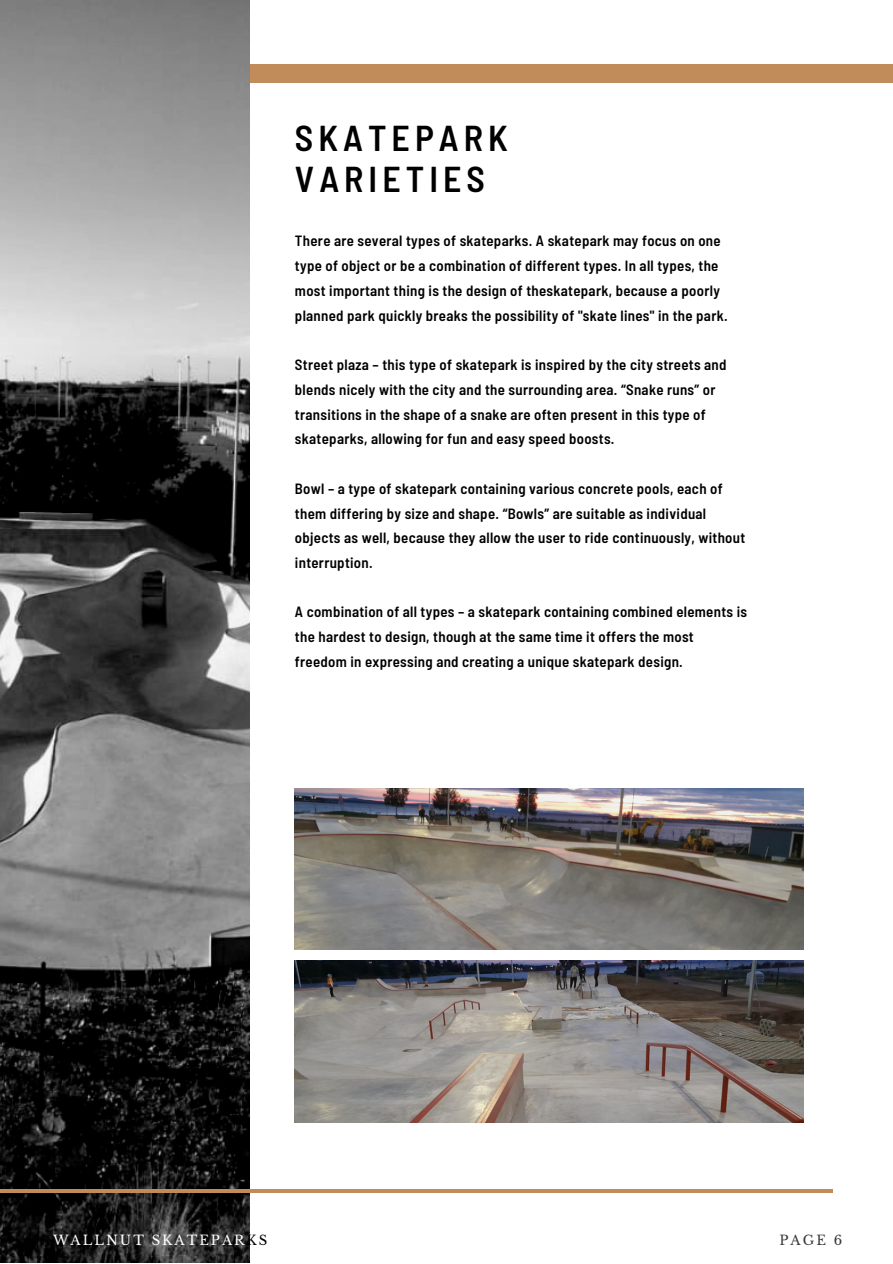
<style>
.page{position:relative;width:893px;height:1264px;background:#fff}
.page>*{position:absolute;margin:0;border:0;box-sizing:border-box;transform-origin:0 0}
.t1{font:600 semi-condensed 35.85px/41.5px "Barlow";letter-spacing:.14em;color:#000}
.t2{font:600 semi-condensed 14.85px/24.8px "Barlow";letter-spacing:.02em;color:#000}
.t3{font:13.2px "Libre Baskerville";letter-spacing:.15em;color:#fff}
.t4{font:13.2px "Libre Baskerville";color:#37393b}
.s1{color:#000}
</style>
<div class="page">
<div style="left:62px;top:64px;width:830px;height:18px;background:#c28c5a"></div>
<img style="left:0;top:0;width:249px;height:1262px">
<hr style="left:0;top:1189px;width:832px;height:3px;background:#c28c5a">
<img style="left:295px;top:788px;width:508px;height:161px">
<img style="left:295px;top:960px;width:508px;height:162px">
<h1 class="t1" style="left:295px;top:116px;width:214px">SKATEPARK<br>VARIETIES</h1>
<p class="t2" style="left:295px;top:228px;width:434px">There are several types of skateparks. A skatepark may focus on one type of object or be a combination of different types. In all types, the most important thing is the design of theskatepark, because a poorly planned park quickly breaks the possibility of "skate lines" in the park.</p>
<p class="t2" style="left:295px;top:352px;width:433px">Street plaza – this type of skatepark is inspired by the city streets and blends nicely with the city and the surrounding area. “Snake runs” or transitions in the shape of a snake are often present in this type of skateparks, allowing for fun and easy speed boosts.</p>
<p class="t2" style="left:295px;top:475px;width:452px">Bowl – a type of skatepark containing various concrete pools, each of them differing by size and shape. “Bowls” are suitable as individual objects as well, because they allow the user to ride continuously, without interruption.</p>
<p class="t2" style="left:295px;top:599px;width:453px">A combination of all types – a skatepark containing combined elements is the hardest to design, though at the same time it offers the most freedom in expressing and creating a unique skatepark design.</p>
<p class="t3" style="left:53px;top:1232px;width:216px">WALLNUT SKATEPAR<span class="s1">KS</span></p>
<p class="t4" style="left:779px;top:1232px;width:64px">PAGE 6</p>
</div>
